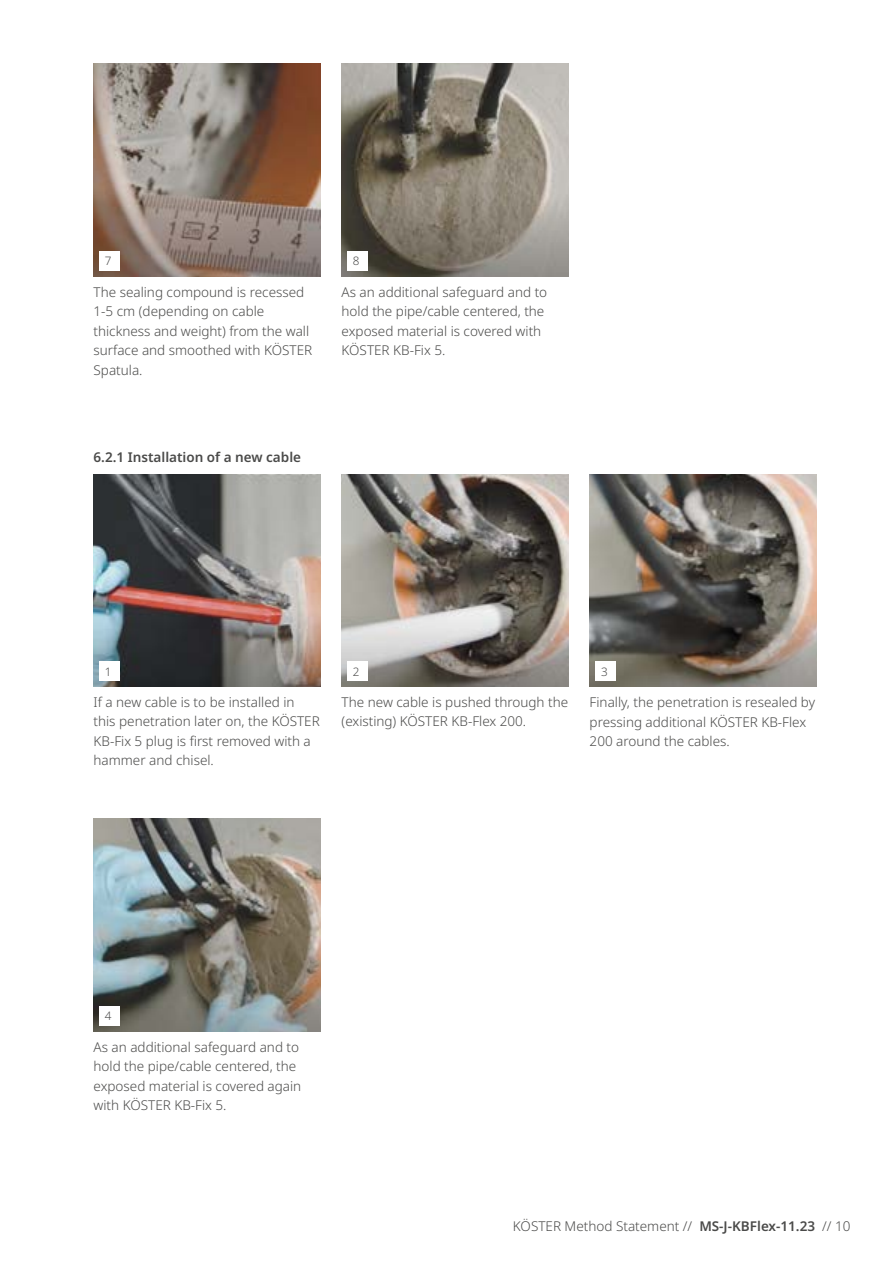
<style>
.page{position:relative;width:893px;height:1263px;background:#fff}
.page>*{position:absolute;margin:0;border:0;box-sizing:border-box;transform-origin:0 0}
.t1{font:300 13.5px/19.5px "Noto Sans";color:#4a4a49}
.t2{font:600 13.5px "Noto Sans";color:#4a4a49}
.t3{font:300 11.7px "Noto Sans";color:#4a4a49}
.s1{font-weight:600}
</style>
<div class="page">
<img style="left:94px;top:64px;width:226px;height:212px">
<div style="left:99px;top:251px;width:20px;height:19px;background:#fff"></div>
<img style="left:342px;top:64px;width:226px;height:212px">
<div style="left:347px;top:251px;width:20px;height:19px;background:#fff"></div>
<img style="left:590px;top:474px;width:226px;height:213px">
<img style="left:94px;top:474px;width:226px;height:213px">
<div style="left:99px;top:661px;width:20px;height:20px;background:#fff"></div>
<div style="left:595px;top:661px;width:20px;height:20px;background:#fff"></div>
<img style="left:342px;top:474px;width:226px;height:213px">
<div style="left:347px;top:661px;width:20px;height:20px;background:#fff"></div>
<img style="left:94px;top:819px;width:226px;height:212px">
<div style="left:99px;top:1006px;width:20px;height:19px;background:#fff"></div>
<p class="t3" style="left:105px;top:253px;width:8px">7</p>
<p class="t1" style="left:94px;top:283px;width:220px">The sealing compound is recessed<br>1-5 cm (depending on cable thickness and weight) from the wall surface and smoothed with KÖSTER<br>Spatula.</p>
<p class="t3" style="left:353px;top:253px;width:8px">8</p>
<p class="t1" style="left:342px;top:283px;width:207px">As an additional safeguard and to hold the pipe/cable centered, the exposed material is covered with<br>KÖSTER KB-Fix 5.</p>
<p class="t2" style="left:94px;top:448px;width:209px">6.2.1 Installation of a new cable</p>
<p class="t3" style="left:105px;top:663px;width:8px">1</p>
<p class="t1" style="left:94px;top:692px;width:228px">If a new cable is to be installed in this penetration later on, the KÖSTER<br>KB-Fix 5 plug is first removed with a hammer and chisel.</p>
<p class="t3" style="left:353px;top:663px;width:8px">2</p>
<p class="t1" style="left:342px;top:692px;width:228px">The new cable is pushed through the (existing) KÖSTER KB-Flex 200.</p>
<p class="t3" style="left:601px;top:663px;width:8px">3</p>
<p class="t1" style="left:590px;top:693px;width:227px">Finally, the penetration is resealed by pressing additional KÖSTER KB-Flex<br>200 around the cables.</p>
<p class="t3" style="left:105px;top:1008px;width:8px">4</p>
<p class="t1" style="left:94px;top:1037px;width:209px">As an additional safeguard and to hold the pipe/cable centered, the exposed material is covered again with KÖSTER KB-Fix 5.</p>
<p class="t1" style="left:513px;top:1216px;width:339px">KÖSTER Method Statement // <span class="s1">MS-J-KBFlex-11.23</span> // 10</p>
</div>
